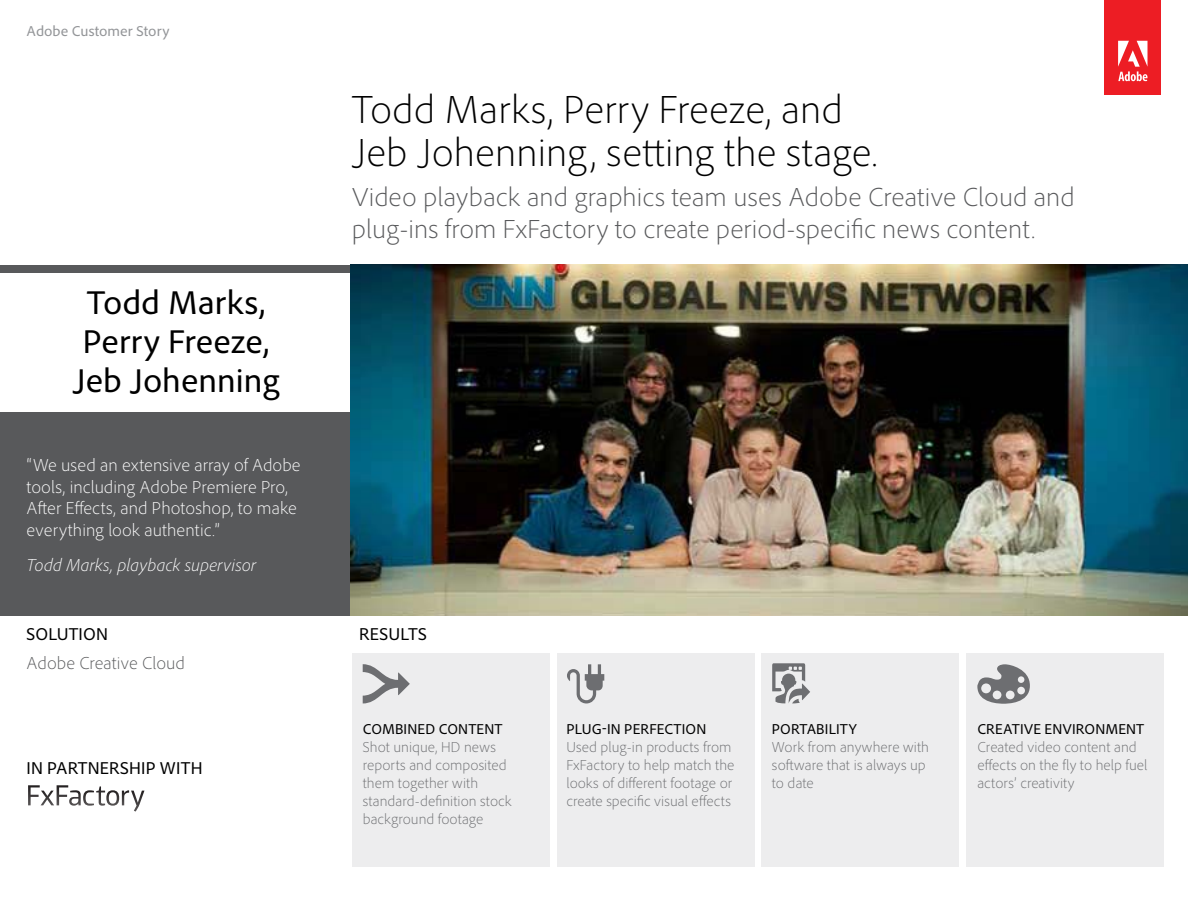
<style>
.page{position:relative;width:1188px;height:918px;background:#fff}
.page>*{position:absolute;margin:0;border:0;box-sizing:border-box;transform-origin:0 0}
.t1{font:300 40.8px/43.5px "Adobe Clean";color:#000}
.t2{font:34.5px/39px "Adobe Clean";color:#000;text-align:center}
.t3{font:300 27.15px/32.5px "Adobe Clean";color:#58595b}
.t4{font:300 18px/21.6px "Adobe Clean";color:#fff}
.t5{font:18px "Adobe Clean";letter-spacing:.01em;color:#000}
.t6{font:italic 300 18px "Adobe Clean";color:#fff}
.t7{font:300 18px "Adobe Clean";color:#58595b}
.t8{font:300 15px/18px "Adobe Clean";color:#6d6e71}
.t9{font:15px "Adobe Clean";letter-spacing:.005em;color:#000}
.t10{font:15px "Adobe Clean";color:#939598}
</style>
<div class="page">
<div style="left:0;top:265px;width:352px;height:350px;background:#58595b"></div>
<div style="left:0;top:273px;width:356px;height:138px;background:#fff"></div>
<div style="left:1105px;top:0;width:56px;height:94px;background:#ed1d24"></div>
<svg style="left:1118px;top:41px;width:30px;height:40px"></svg>
<div style="left:761px;top:653px;width:198px;height:214px;background:#ededee"></div>
<div style="left:557px;top:653px;width:198px;height:214px;background:#ededee"></div>
<div style="left:352px;top:653px;width:198px;height:214px;background:#ededee"></div>
<div style="left:966px;top:653px;width:198px;height:214px;background:#ededee"></div>
<svg style="left:363px;top:664px;width:47px;height:39px"></svg>
<svg style="left:567px;top:664px;width:37px;height:39px"></svg>
<svg style="left:772px;top:663px;width:38px;height:40px"></svg>
<svg style="left:977px;top:664px;width:53px;height:40px"></svg>
<img style="left:351px;top:265px;width:837px;height:350px">
<svg style="left:28px;top:785px;width:116px;height:27px"></svg>
<p class="t10" style="left:27px;top:22px;width:144px">Adobe Customer Story</p>
<h2 class="t2" style="left:73px;top:282px;width:209px">Todd Marks,<br>Perry Freeze,<br>Jeb Johenning</h2>
<p class="t4" style="left:27px;top:454px;width:276px">“We used an extensive array of Adobe tools, including Adobe Premiere Pro, After Effects, and Photoshop, to make everything look authentic.”</p>
<p class="t6" style="left:27px;top:554px;width:231px">Todd Marks, playback supervisor</p>
<p class="t5" style="left:27px;top:624px;width:83px">SOLUTION</p>
<p class="t7" style="left:27px;top:652px;width:160px">Adobe Creative Cloud</p>
<p class="t5" style="left:27px;top:757px;width:178px">IN PARTNERSHIP WITH</p>
<h1 class="t1" style="left:352px;top:87px;width:528px">Todd Marks, Perry Freeze, and<br>Jeb Johenning, setting the stage.</h1>
<h3 class="t3" style="left:352px;top:180px;width:724px">Video playback and graphics team uses Adobe Creative Cloud and plug-ins from FxFactory to create period-specific news content.</h3>
<p class="t5" style="left:359px;top:624px;width:69px">RESULTS</p>
<p class="t9" style="left:363px;top:720px;width:141px">COMBINED CONTENT</p>
<p class="t8" style="left:363px;top:738px;width:151px">Shot unique, HD news reports and composited them together with standard-definition stock background footage</p>
<p class="t9" style="left:566px;top:720px;width:141px">PLUG-IN PERFECTION</p>
<p class="t8" style="left:566px;top:738px;width:170px">Used plug-in products from<br>FxFactory to help match the looks of different footage or create specific visual effects</p>
<p class="t9" style="left:772px;top:720px;width:87px">PORTABILITY</p>
<p class="t8" style="left:772px;top:738px;width:159px">Work from anywhere with software that is always up to date</p>
<p class="t9" style="left:977px;top:720px;width:168px">CREATIVE ENVIRONMENT</p>
<p class="t8" style="left:977px;top:738px;width:172px">Created video content and effects on the fly to help fuel actors’ creativity</p>
</div>
